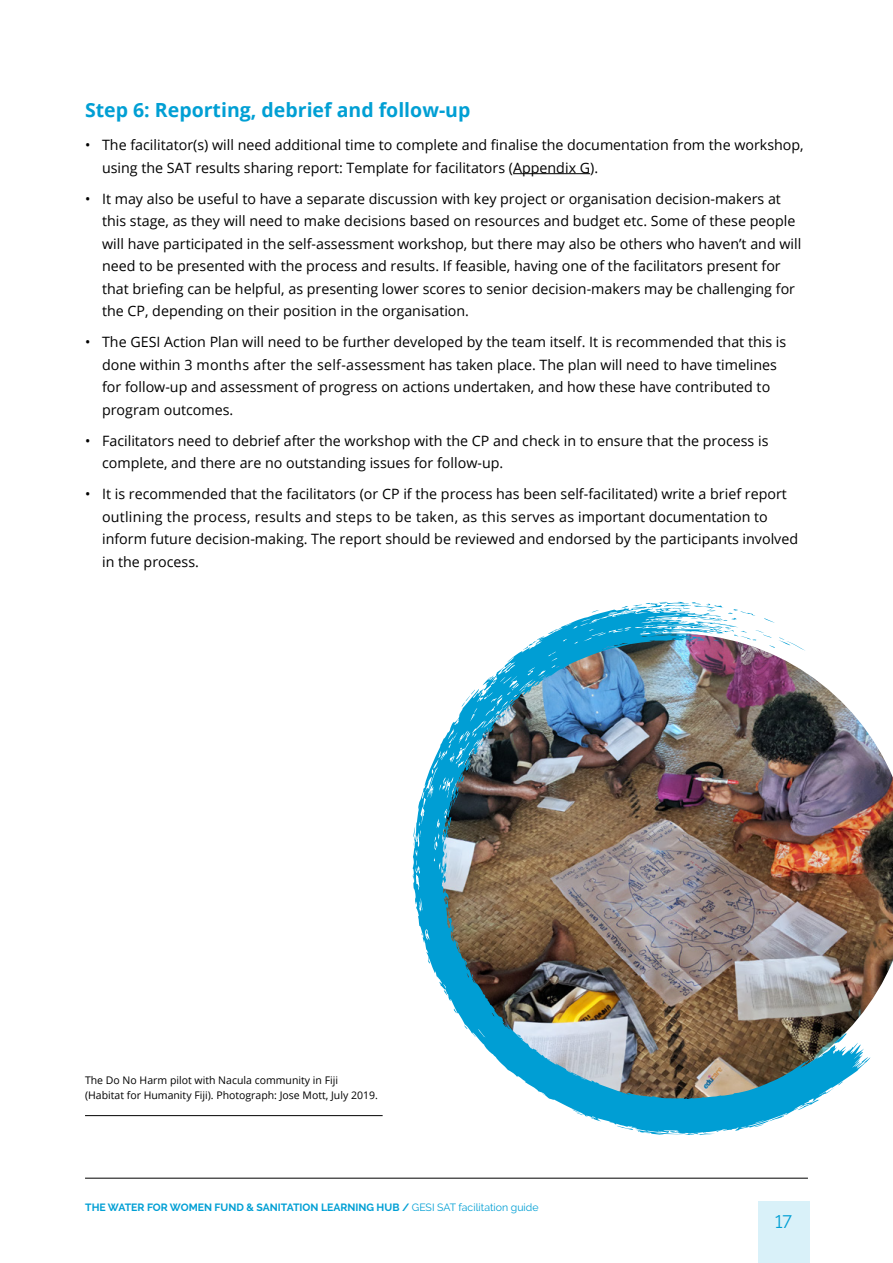
<style>
.page{position:relative;width:893px;height:1263px;background:#fff}
.page>*{position:absolute;margin:0;border:0;box-sizing:border-box;transform-origin:0 0}
.t1{font:700 19.5px "Open Sans";color:#009fd4}
.t2{font:18px "Raleway";color:#009fd4}
.t3{font:14.25px/22.5px "Open Sans";color:#000}
.t4{font:10.5px/15.6px "Open Sans";color:#000}
.t5{font:700 10.5px "Raleway";color:#009fd4}
.s1{font-weight:400}
</style>
<div class="page">
<div style="left:758px;top:1201px;width:51px;height:61px;background:#d9f1f9"></div>
<hr style="left:85px;top:1178px;width:723px;height:1px;background:#000">
<hr style="left:513px;top:173px;width:77px;height:1px;background:#000">
<hr style="left:85px;top:1115px;width:298px;height:1px;background:#000">
<img style="left:870px;top:736px;width:23px;height:322px">
<img style="left:413px;top:609px;width:457px;height:526px">
<svg style="left:480px;top:733px;width:7px;height:13px"></svg>
<svg style="left:834px;top:1033px;width:12px;height:11px"></svg>
<svg style="left:496px;top:701px;width:19px;height:20px"></svg>
<svg style="left:591px;top:610px;width:8px;height:3px"></svg>
<svg style="left:454px;top:1009px;width:3px;height:5px"></svg>
<svg style="left:428px;top:957px;width:2px;height:7px"></svg>
<svg style="left:464px;top:1025px;width:4px;height:5px"></svg>
<svg style="left:621px;top:601px;width:185px;height:50px"></svg>
<svg style="left:444px;top:990px;width:4px;height:5px"></svg>
<svg style="left:523px;top:636px;width:21px;height:14px"></svg>
<svg style="left:413px;top:826px;width:2px;height:11px"></svg>
<svg style="left:461px;top:689px;width:14px;height:18px"></svg>
<h1 class="t1" style="left:85px;top:96px;width:387px">Step 6: Reporting, debrief and follow-up</h1>
<p class="t3" style="left:102px;top:133px;width:703px;text-indent:-17px">• The facilitator(s) will need additional time to complete and finalise the documentation from the workshop, using the SAT results sharing report: Template for facilitators (Appendix G).</p>
<p class="t3" style="left:102px;top:187px;width:701px;text-indent:-17px">• It may also be useful to have a separate discussion with key project or organisation decision-makers at this stage, as they will need to make decisions based on resources and budget etc. Some of these people will have participated in the self-assessment workshop, but there may also be others who haven’t and will need to be presented with the process and results. If feasible, having one of the facilitators present for that briefing can be helpful, as presenting lower scores to senior decision-makers may be challenging for the CP, depending on their position in the organisation.</p>
<p class="t3" style="left:102px;top:330px;width:686px;text-indent:-17px">• The GESI Action Plan will need to be further developed by the team itself. It is recommended that this is done within 3 months after the self-assessment has taken place. The plan will need to have timelines for follow-up and assessment of progress on actions undertaken, and how these have contributed to program outcomes.</p>
<p class="t3" style="left:102px;top:429px;width:668px;text-indent:-17px">• Facilitators need to debrief after the workshop with the CP and check in to ensure that the process is complete, and there are no outstanding issues for follow-up.</p>
<p class="t3" style="left:102px;top:482px;width:698px;text-indent:-17px">• It is recommended that the facilitators (or CP if the process has been self-facilitated) write a brief report outlining the process, results and steps to be taken, as this serves as important documentation to inform future decision-making. The report should be reviewed and endorsed by the participants involved in the process.</p>
<p class="t4" style="left:85px;top:1072px;width:294px">The Do No Harm pilot with Nacula community in Fiji (Habitat for Humanity Fiji). Photograph: Jose Mott, July 2019.</p>
<p class="t5" style="left:85px;top:1201px;width:455px">THE WATER FOR WOMEN FUND &amp; SANITATION LEARNING HUB / <span class="s1">GESI SAT facilitation guide</span></p>
<p class="t2" style="left:775px;top:1211px;width:18px">17</p>
</div>
